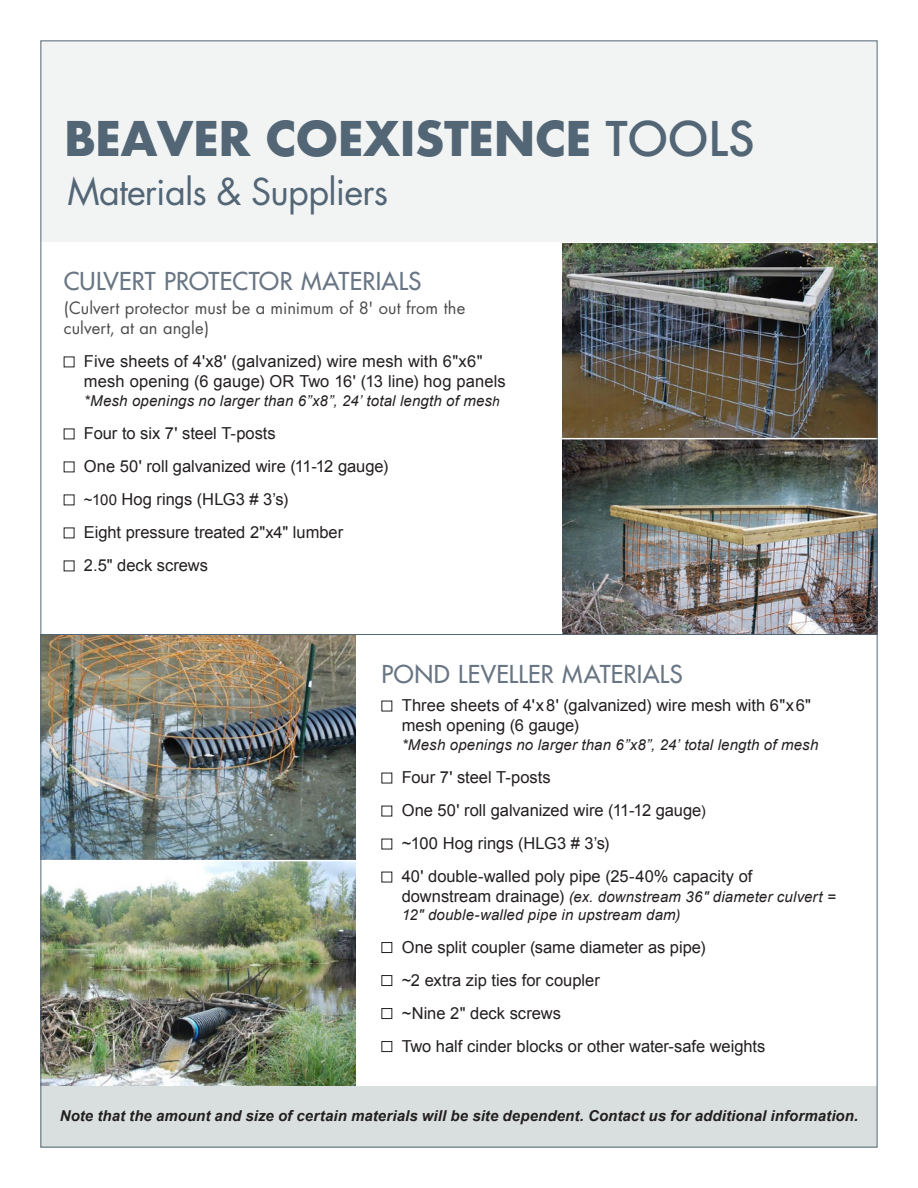
<style>
.page{position:relative;width:918px;height:1188px;background:#fff}
.page>*{position:absolute;margin:0;border:0;box-sizing:border-box;transform-origin:0 0}
.t1{font:700 46.5px "Futura";letter-spacing:-.02em;color:#536676}
.t2{font:36px "Futura";letter-spacing:-.02em;color:#536676}
.t3{font:24px "Futura";letter-spacing:.01em;color:#687584}
.t4{font:16.5px/19.5px "Arial";color:#231f20}
.t5{font:16.5px/19.8px "Futura";letter-spacing:.005em;color:#4b4c4d}
.t6{font:italic 15px/18px "Arial";letter-spacing:.01em;color:#231f20}
.t7{font:italic 700 15px "Arial";letter-spacing:.005em;color:#231f20}
.s1{font-weight:500}
.s2{font-size:13.5px}
.s3{font-size:15px}
.s4{font-style:normal;font-size:16.5px}
</style>
<div class="page">
<img style="left:42px;top:660px;width:314px;height:176px">
<img style="left:42px;top:885px;width:314px;height:201px">
<div style="left:40px;top:1086px;width:838px;height:62px;background:#d9dfde"></div>
<div style="left:40px;top:40px;width:838px;height:202px;background:#f2f4f4"></div>
<img style="left:562px;top:243px;width:314px;height:366px">
<div style="left:522px;top:412px;width:382px;height:53px;background:#fff;opacity:.5"></div>
<hr style="left:542px;top:438px;width:343px;height:1px;background:#fff">
<div style="left:15px;top:836px;width:363px;height:49px;background:#fff;opacity:.5"></div>
<hr style="left:33px;top:860px;width:326px;height:1px;background:#fff">
<div style="left:24px;top:609px;width:871px;height:51px;background:#fff;opacity:.5"></div>
<hr style="left:41px;top:634px;width:837px;height:1px;background:#536676">
<div style="left:381px;top:942px;width:11px;height:11px;border:1px solid #231f20"></div>
<div style="left:381px;top:975px;width:11px;height:11px;border:1px solid #231f20"></div>
<div style="left:381px;top:1008px;width:11px;height:11px;border:1px solid #231f20"></div>
<div style="left:381px;top:1041px;width:11px;height:11px;border:1px solid #231f20"></div>
<p class="t1" style="left:64px;top:105px;width:693px">BEAVER COEXISTENCE <span class="s1">TOOLS</span></p>
<p class="t2" style="left:68px;top:169px;width:322px">Materials &amp; Suppliers</p>
<p class="t3" style="left:64px;top:266px;width:359px">CULVERT PROTECTOR MATERIALS</p>
<p class="t5" style="left:64px;top:299px;width:403px">(Culvert protector must be a minimum of 8' out from the culvert, at an angle)</p>
<p class="t4" style="left:84px;top:352px;width:423px">Five sheets of 4'x8' (galvanized) wire mesh with 6"x6" mesh opening (6 gauge) OR Two 16' (13 line) hog panels</p>
<p class="t6" style="left:84px;top:392px;width:417px">*Mesh openings no larger than 6”x8”, 24’ total length of mes<span class="s2">h</span></p>
<p class="t4" style="left:84px;top:424px;width:193px">Four to six 7' steel T-posts</p>
<p class="t4" style="left:84px;top:457px;width:306px">One 50' roll galvanized wire (11-12 gauge)</p>
<p class="t4" style="left:84px;top:490px;width:206px"><span class="s3">~100</span> Hog rings (HLG3 # 3’s)</p>
<p class="t4" style="left:84px;top:523px;width:261px">Eight pressure treated 2"x4" lumber</p>
<p class="t4" style="left:84px;top:556px;width:126px">2.5" deck screws</p>
<p class="t3" style="left:381px;top:659px;width:303px">POND LEVELLER MATERIALS</p>
<p class="t4" style="left:402px;top:696px;width:411px">Three sheets of 4'x8' (galvanized) wire mesh with 6"x6" mesh opening (6 gauge)</p>
<p class="t6" style="left:402px;top:736px;width:418px">*Mesh openings no larger than 6”x8”, 24’ total length of mesh</p>
<p class="t4" style="left:402px;top:768px;width:150px">Four 7' steel T-posts</p>
<p class="t4" style="left:402px;top:801px;width:305px">One 50' roll galvanized wire (11-12 gauge<span class="s3">)</span></p>
<p class="t4" style="left:402px;top:834px;width:209px">~100 Hog rings (HLG3 # 3’s)</p>
<p class="t4" style="left:402px;top:867px;width:352px">40' double-walled poly pipe (25-40% capacity of</p>
<p class="t6" style="left:402px;top:888px;width:436px"><span class="s4">downstream drainage)</span> (ex. downstream 36" diameter culvert =<br>12" double-walled pipe in upstream dam)</p>
<p class="t4" style="left:402px;top:938px;width:305px">One split coupler (same diameter as pipe)</p>
<p class="t4" style="left:402px;top:971px;width:200px">~2 extra zip ties for coupler</p>
<p class="t4" style="left:402px;top:1004px;width:161px">~Nine 2" deck screws</p>
<p class="t4" style="left:402px;top:1037px;width:365px">Two half cinder blocks or other water-safe weights</p>
<p class="t7" style="left:60px;top:1106px;width:800px">Note that the amount and size of certain materials will be site dependent. Contact us for additional information.</p>
</div>
